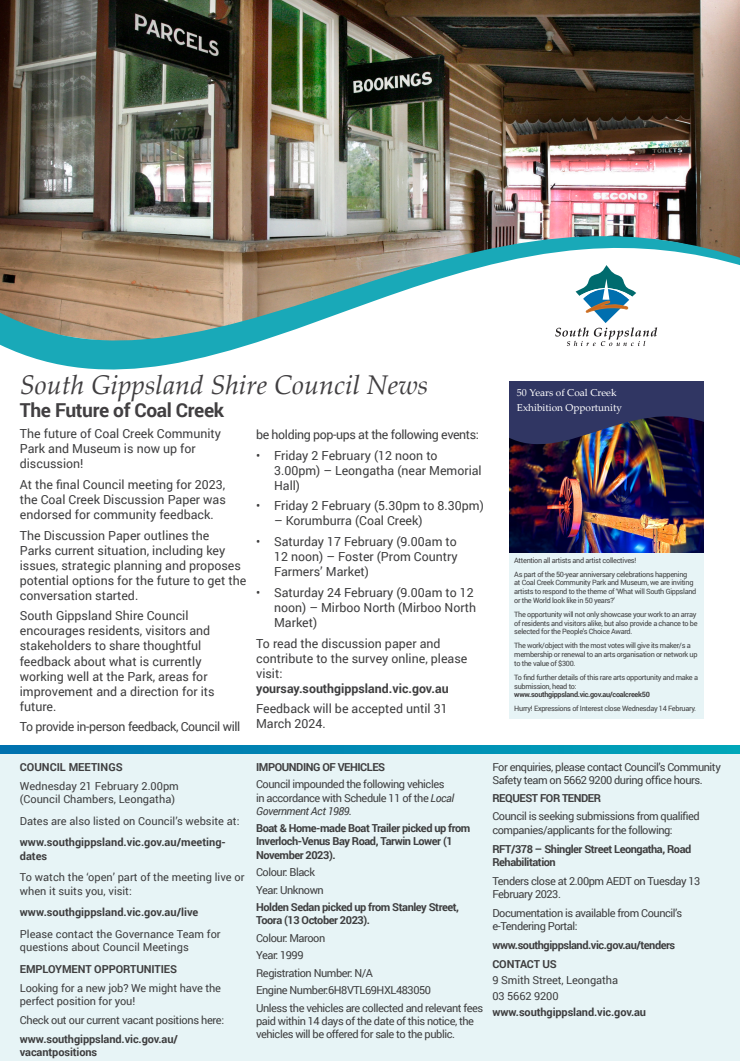
<style>
.page{position:relative;width:740px;height:1061px;background:#fff}
.page>*{position:absolute;margin:0;border:0;box-sizing:border-box;transform-origin:0 0}
.Heading_1{font:italic 27px "Palatino Linotype";color:#413f41}
.t1{font:700 19.2px "Roboto";letter-spacing:-.02em;color:#413f41}
.Body_Copy_10pt{font:12.5px/15px "Roboto";color:#3e3e3f}
.Body_Copy_10pt-2{font:12.5px "Roboto";letter-spacing:-.03em;color:#3e3e3f}
.Body_-_Adverts{font:11px/13.2px "Roboto";letter-spacing:-.04em;color:#3e3e3f}
.Body_-_Adverts-2{font:700 11px/13.2px "Roboto";letter-spacing:-.04em;color:#3e3e3f}
.Body_-_Adverts-3{font:11px/13.2px "Roboto";color:#3e3e3f}
.Body_-_Adverts-4{font:700 11px/13.2px "Roboto";letter-spacing:-.01em;color:#3e3e3f}
.Body_-_Adverts-5{font:700 11px/13.2px "Roboto";color:#3e3e3f}
.Body_-_Adverts-6{font:11px/13.2px "Roboto";letter-spacing:-.01em;color:#3e3e3f}
.t2{font:10px/14.6px "Palatino Linotype";color:#fff}
.t3{font:7.3px/8.8px "Roboto";letter-spacing:-.04em;color:#3e3e3f}
.s1{font-weight:700}
.s2{font-style:italic}
</style>
<div class="page">
<img style="left:0;top:0;width:740px;height:234px">
<div style="left:0;top:753px;width:740px;height:307px;background:#e7f4f6"></div>
<svg style="left:0;top:234px;width:740px;height:312px"></svg>
<svg style="left:0;top:236px;width:740px;height:133px"></svg>
<img style="left:0;top:745px;width:740px;height:8px">
<svg style="left:555px;top:265px;width:102px;height:81px"></svg>
<img style="left:509px;top:445px;width:194px;height:107px">
<div style="left:509px;top:552px;width:194px;height:166px;background:#e7f4f6"></div>
<svg style="left:509px;top:381px;width:194px;height:64px;background:#2f3259"></svg>
<p class="Heading_1" style="left:20px;top:365px;width:410px">South Gippsland Shire Council News</p>
<p class="t1" style="left:20px;top:396px;width:206px">The Future of Coal Creek</p>
<p class="Body_Copy_10pt" style="left:20px;top:426px;width:203px">The future of Coal Creek Community<br>Park and Museum is now up for discussion!</p>
<p class="Body_Copy_10pt" style="left:20px;top:476px;width:208px;text-align:justify">At the final Council meeting for 2023, the Coal Creek Discussion Paper was endorsed for community feedback.</p>
<p class="Body_Copy_10pt" style="left:20px;top:527px;width:228px">The Discussion Paper outlines the<br>Parks current situation, including key issues, strategic planning and proposes potential options for the future to get the conversation started.</p>
<p class="Body_Copy_10pt" style="left:20px;top:608px;width:196px">South Gippsland Shire Council encourages residents, visitors and stakeholders to share thoughtful feedback about what is currently working well at the Park, areas for improvement and a direction for its future.</p>
<p class="Body_Copy_10pt-2" style="left:20px;top:717px;width:222px">To provide in-person feedback, Council will</p>
<p class="Body_Copy_10pt-2" style="left:256px;top:425px;width:224px">be holding pop-ups at the following events:</p>
<p class="Body_Copy_10pt" style="left:274px;top:447px;width:209px;text-indent:-18px">• Friday 2 February (12 noon to<br>3.00pm) – Leongatha (near Memorial<br>Hall)</p>
<p class="Body_Copy_10pt" style="left:256px;top:498px;width:229px">• Friday 2 February (5.30pm to 8.30pm)</p>
<p class="Body_Copy_10pt" style="left:274px;top:513px;width:150px">– Korumburra (Coal Creek)</p>
<p class="Body_Copy_10pt" style="left:274px;top:533px;width:185px;text-align:justify;text-indent:-18px">• Saturday 17 February (9.00am to 12 noon) – Foster (Prom Country Farmers’ Market)</p>
<p class="Body_Copy_10pt" style="left:274px;top:584px;width:204px;text-indent:-18px">• Saturday 24 February (9.00am to 12 noon) – Mirboo North (Mirboo North<br>Market)</p>
<p class="Body_Copy_10pt" style="left:256px;top:635px;width:213px">To read the discussion paper and contribute to the survey online, please visit: <span class="s1">yoursay.southgippsland.vic.gov.au</span></p>
<p class="Body_Copy_10pt" style="left:256px;top:700px;width:193px">Feedback will be accepted until 31<br>March 2024.</p>
<p class="t2" style="left:517px;top:385px;width:106px">50 Years of Coal Creek<br>Exhibition Opportunity</p>
<p class="t3" style="left:514px;top:552px;width:175px;line-height:13.9px">Attention all artists and artist collectives!<br>As part of the 50-year anniversary celebrations happening</p>
<p class="t3" style="left:514px;top:578px;width:184px">at Coal Creek Community Park and Museum, we are inviting artists to respond to the theme of ‘What will South Gippsland or the World look like in 50 years?’</p>
<p class="t3" style="left:514px;top:609px;width:185px">The opportunity will not only showcase your work to an array of residents and visitors alike, but also provide a chance to be selected for the People’s Choice Award.</p>
<p class="t3" style="left:514px;top:641px;width:185px">The work/object with the most votes will give its maker/s a membership or renewal to an arts organisation or network up to the value of $300.</p>
<p class="t3" style="left:514px;top:672px;width:185px">To find further details of this rare arts opportunity and make a submission, head to: <span class="s1">www.southgippsland.vic.gov.au/coalcreek50</span></p>
<p class="t3" style="left:514px;top:704px;width:183px">Hurry! Expressions of Interest close Wednesday 14 February.</p>
<p class="Body_-_Adverts-5" style="left:20px;top:759px;width:104px">COUNCIL MEETINGS</p>
<p class="Body_-_Adverts-3" style="left:20px;top:778px;width:161px">Wednesday 21 February 2.00pm (Council Chambers, Leongatha)</p>
<p class="Body_-_Adverts-3" style="left:20px;top:813px;width:221px">Dates are also listed on Council’s website at:</p>
<p class="Body_-_Adverts-5" style="left:20px;top:835px;width:207px">www.southgippsland.vic.gov.au/meeting&shy;dates</p>
<p class="Body_-_Adverts-3" style="left:20px;top:870px;width:226px">To watch the ‘open’ part of the meeting live or when it suits you, visit:</p>
<p class="Body_-_Adverts-5" style="left:20px;top:905px;width:180px">www.southgippsland.vic.gov.au/live</p>
<p class="Body_-_Adverts-3" style="left:20px;top:926px;width:202px">Please contact the Governance Team for questions about Council Meetings</p>
<p class="Body_-_Adverts-4" style="left:20px;top:961px;width:159px">EMPLOYMENT OPPORTUNITIES</p>
<p class="Body_-_Adverts-6" style="left:20px;top:980px;width:203px">Looking for a new job? We might have the perfect position for you!</p>
<p class="Body_-_Adverts" style="left:20px;top:1012px;width:206px">Check out our current vacant positions here:</p>
<p class="Body_-_Adverts-4" style="left:20px;top:1031px;width:160px">www.southgippsland.vic.gov.au/ vacantpositions</p>
<p class="Body_-_Adverts-2" style="left:256px;top:759px;width:131px">IMPOUNDING OF VEHICLES</p>
<p class="Body_-_Adverts" style="left:256px;top:777px;width:200px">Council impounded the following vehicles in accordance with Schedule 11 of the <span class="s2">Local<br>Government Act 1989.</span></p>
<p class="Body_-_Adverts-2" style="left:256px;top:821px;width:216px">Boat &amp; Home-made Boat Trailer picked up from<br>Inverloch-Venus Bay Road, Tarwin Lower (1<br>November 2023).</p>
<p class="Body_-_Adverts" style="left:256px;top:865px;width:60px">Colour: Black</p>
<p class="Body_-_Adverts" style="left:256px;top:882px;width:69px">Year: Unknown</p>
<p class="Body_-_Adverts-2" style="left:256px;top:899px;width:204px">Holden Sedan picked up from Stanley Street,<br>Toora (13 October 2023).</p>
<p class="Body_-_Adverts" style="left:256px;top:930px;width:71px">Colour: Maroon</p>
<p class="Body_-_Adverts" style="left:256px;top:948px;width:49px">Year: 1999</p>
<p class="Body_-_Adverts" style="left:256px;top:965px;width:118px">Registration Number: N/A</p>
<p class="Body_-_Adverts" style="left:256px;top:982px;width:176px">Engine Number:6H8VTL69HXL483050</p>
<p class="Body_-_Adverts" style="left:256px;top:1000px;width:229px">Unless the vehicles are collected and relevant fees paid within 14 days of the date of this notice, the vehicles will be offered for sale to the public.</p>
<p class="Body_-_Adverts" style="left:492px;top:759px;width:230px">For enquiries, please contact Council’s Community<br>Safety team on 5662 9200 during office hours.</p>
<p class="Body_-_Adverts-2" style="left:492px;top:790px;width:110px">REQUEST FOR TENDER</p>
<p class="Body_-_Adverts" style="left:492px;top:809px;width:209px">Council is seeking submissions from qualified companies/applicants for the following:</p>
<p class="Body_-_Adverts-2" style="left:492px;top:841px;width:200px">RFT/378 – Shingler Street Leongatha, Road<br>Rehabilitation</p>
<p class="Body_-_Adverts" style="left:492px;top:873px;width:210px">Tenders close at 2.00pm AEDT on Tuesday 13<br>February 2023.</p>
<p class="Body_-_Adverts" style="left:492px;top:905px;width:191px">Documentation is available from Council’s e-Tendering Portal:</p>
<p class="Body_-_Adverts-2" style="left:492px;top:937px;width:184px">www.southgippsland.vic.gov.au/tenders</p>
<p class="Body_-_Adverts-4" style="left:492px;top:956px;width:66px">CONTACT US</p>
<p class="Body_-_Adverts-6" style="left:492px;top:972px;width:127px">9 Smith Street, Leongatha</p>
<p class="Body_-_Adverts-6" style="left:492px;top:988px;width:68px">03 5662 9200</p>
<p class="Body_-_Adverts-4" style="left:492px;top:1004px;width:155px">www.southgippsland.vic.gov.au</p>
</div>
